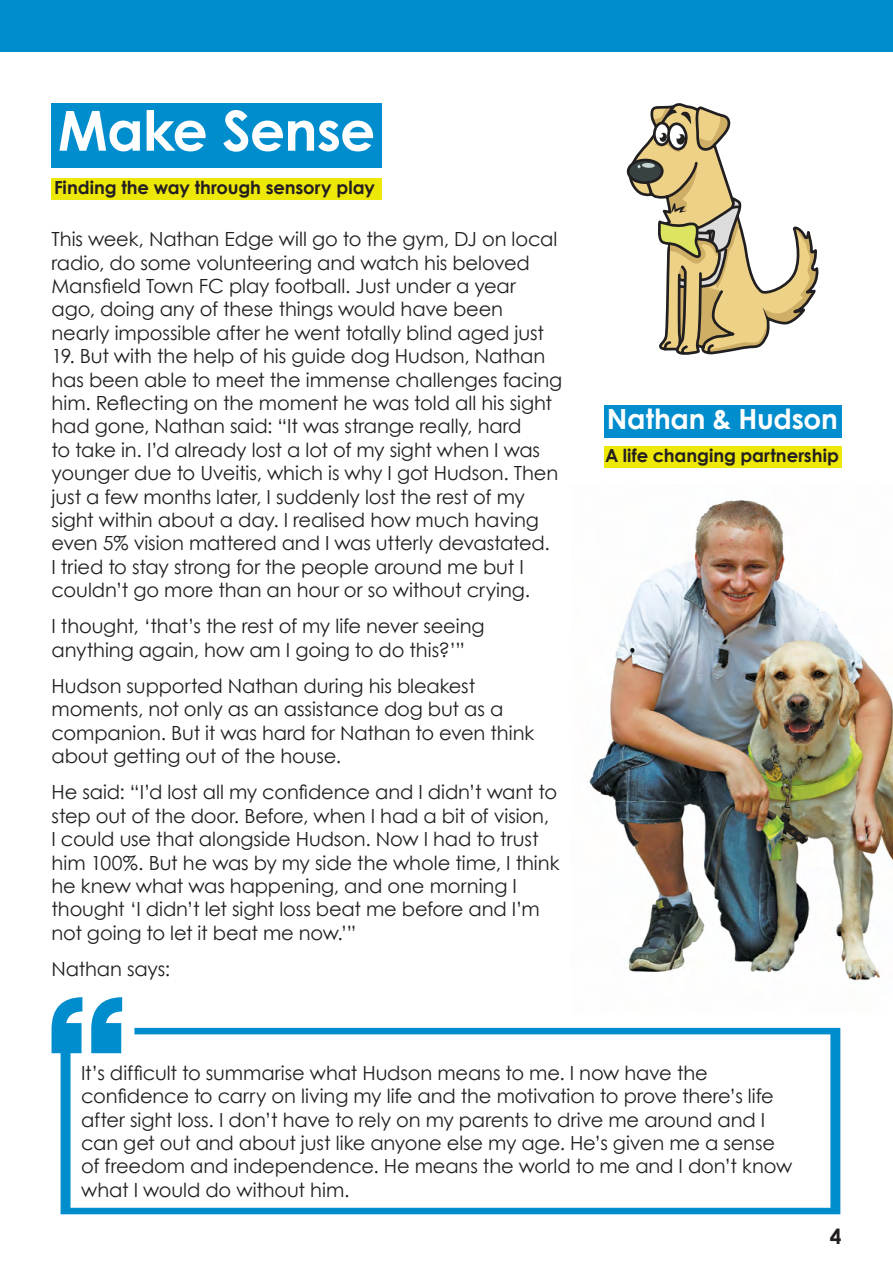
<style>
.page{position:relative;width:893px;height:1263px;background:#fff}
.page>*{position:absolute;margin:0;border:0;box-sizing:border-box;transform-origin:0 0}
.h2b{font:700 55.35px "Century Gothic";letter-spacing:-.015em;color:#fff}
.p2{font:700 27.9px "Century Gothic";letter-spacing:-.01em;color:#fff}
.t1{font:700 21px "Century Gothic";color:#231f20}
.p1{font:19.5px/23.4px "Century Gothic";letter-spacing:-.01em;color:#231f20}
.h2c{font:700 18px "Century Gothic";letter-spacing:-.005em;color:#231f20}
.p3{font:700 18px "Century Gothic";color:#231f20}
</style>
<div class="page">
<div style="left:0;top:0;width:893px;height:52px;background:#008dcd"></div>
<div style="left:52px;top:103px;width:330px;height:65px;background:#008dcd"></div>
<div style="left:52px;top:179px;width:330px;height:21px;background:#eee809"></div>
<svg style="left:627px;top:103px;width:191px;height:252px"></svg>
<div style="left:627px;top:158px;width:37px;height:26px;border:3px solid #221f20;border-radius:50%"></div>
<svg style="left:653px;top:108px;width:76px;height:44px"></svg>
<svg style="left:628px;top:158px;width:189px;height:196px"></svg>
<div style="left:604px;top:405px;width:237px;height:33px;background:#008dcd"></div>
<div style="left:604px;top:446px;width:237px;height:21px;background:#eee809"></div>
<img style="left:589px;top:500px;width:304px;height:481px">
<svg style="left:52px;top:997px;width:70px;height:56px"></svg>
<svg style="left:61px;top:1028px;width:779px;height:186px"></svg>
<h2 class="h2b" style="left:58px;top:96px;width:319px">Make Sense</h2>
<h2 class="h2c" style="left:54px;top:176px;width:322px">Finding the way through sensory play</h2>
<p class="p1" style="left:52px;top:227px;width:507px">This week, Nathan Edge will go to the gym, DJ on local radio, do some volunteering and watch his beloved Mansfield Town FC play football. Just under a year ago, doing any of these things would have been nearly impossible after he went totally blind aged just</p>
<p class="p1" style="left:52px;top:344px;width:512px">19. But with the help of his guide dog Hudson, Nathan has been able to meet the immense challenges facing him. Reflecting on the moment he was told all his sight had gone, Nathan said: “It was strange really, hard<br>to take in. I’d already lost a lot of my sight when I was younger due to Uveitis, which is why I got Hudson. Then just a few months later, I suddenly lost the rest of my sight within about a day. I realised how much having even 5% vision mattered and I was utterly devastated.<br>I tried to stay strong for the people around me but I couldn’t go more than an hour or so without crying.</p>
<p class="p1" style="left:52px;top:614px;width:434px">I thought, ‘that’s the rest of my life never seeing anything again, how am I going to do this?’”</p>
<p class="p1" style="left:52px;top:674px;width:484px">Hudson supported Nathan during his bleakest moments, not only as an assistance dog but as a companion. But it was hard for Nathan to even think about getting out of the house.</p>
<p class="p1" style="left:52px;top:780px;width:509px">He said: “I’d lost all my confidence and I didn’t want to step out of the door. Before, when I had a bit of vision,<br>I could use that alongside Hudson. Now I had to trust him 100%. But he was by my side the whole time, I think he knew what was happening, and one morning I thought ‘I didn’t let sight loss beat me before and I’m not going to let it beat me now.’”</p>
<p class="p1" style="left:52px;top:957px;width:120px">Nathan says:</p>
<p class="p2" style="left:607px;top:401px;width:232px">Nathan &amp; Hudson</p>
<p class="p3" style="left:605px;top:444px;width:235px">A life changing partnership</p>
<p class="p1" style="left:81px;top:1061px;width:713px">It’s difficult to summarise what Hudson means to me. I now have the confidence to carry on living my life and the motivation to prove there’s life after sight loss. I don’t have to rely on my parents to drive me around and I can get out and about just like anyone else my age. He’s given me a sense of freedom and independence. He means the world to me and I don’t know what I would do without him.</p>
<p class="t1" style="left:830px;top:1223px;width:13px">4</p>
</div>
